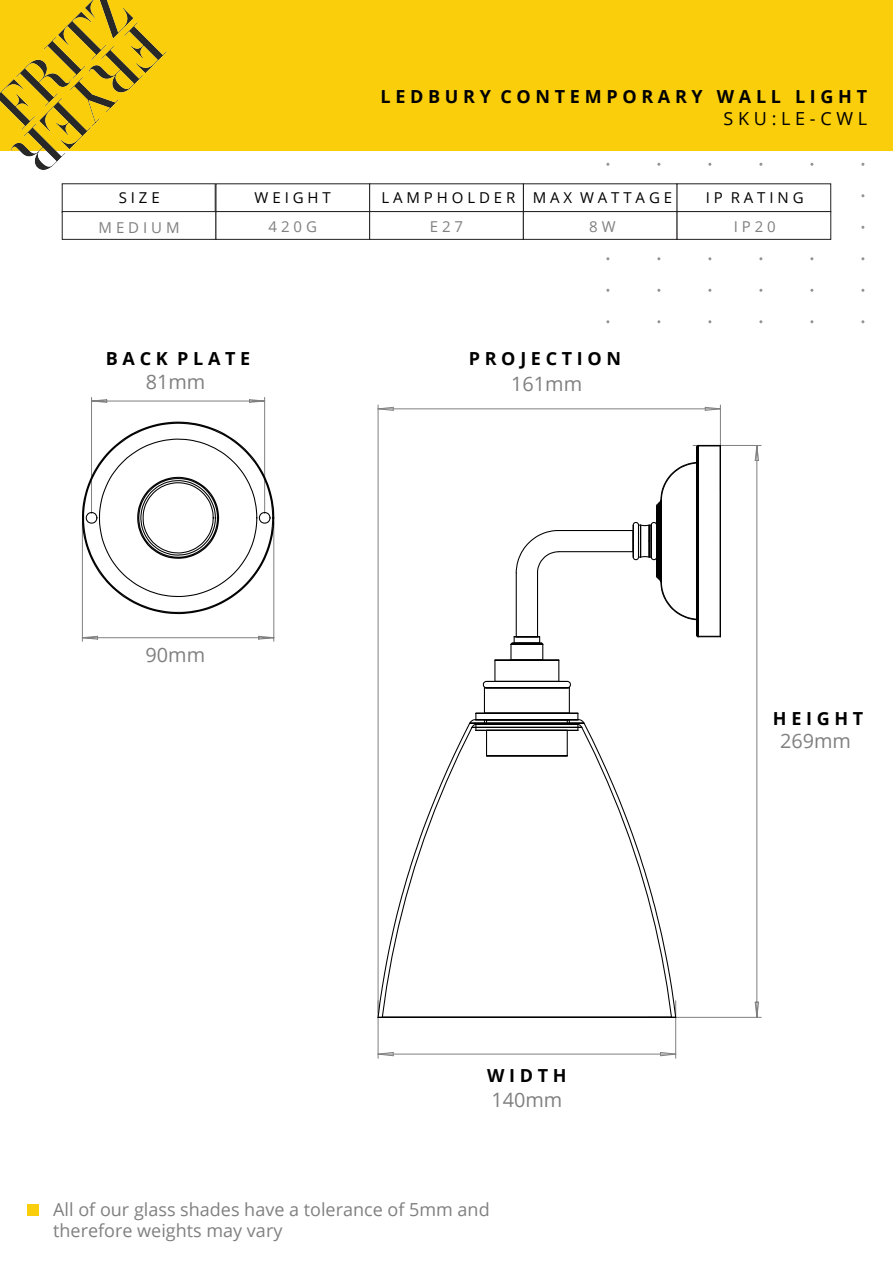
<style>
.page{position:relative;width:893px;height:1263px;background:#fff}
.page>*{position:absolute;margin:0;border:0;box-sizing:border-box;transform-origin:0 0}
.t1{font:19.8px "Open Sans";color:#808080}
.t2{font:18px/21.6px "Open Sans";color:#808080}
.t3{font:700 18px "Open Sans";color:#000}
.t4{font:18px "Open Sans";color:#000}
.t5{font:15px "Open Sans";color:#000}
.t6{font:15px "Open Sans";color:#808080}
</style>
<div class="page">
<div style="left:0;top:0;width:893px;height:150px;background:#face0b"></div>
<img style="left:0;top:0;width:182px;height:190px">
<div style="left:62px;top:183px;width:154px;height:30px;background:#fff"></div>
<div style="left:62px;top:211px;width:154px;height:29px;background:#fff;border:1px solid #221f1f"></div>
<div style="left:216px;top:211px;width:154px;height:29px;background:#fff;border:1px solid #221f1f"></div>
<div style="left:369px;top:211px;width:155px;height:29px;background:#fff;border:1px solid #221f1f"></div>
<div style="left:523px;top:211px;width:154px;height:29px;background:#fff;border:1px solid #221f1f"></div>
<div style="left:677px;top:211px;width:154px;height:29px;background:#fff;border:1px solid #221f1f"></div>
<svg style="left:81px;top:397px;width:194px;height:245px"></svg>
<svg style="left:660px;top:1052px;width:15px;height:4px"></svg>
<svg style="left:377px;top:1051px;width:17px;height:5px"></svg>
<hr style="left:378px;top:1054px;width:298px;height:1px;background:#808080">
<hr style="left:675px;top:1001px;width:1px;height:57px;background:#808080">
<hr style="left:378px;top:1001px;width:1px;height:57px;background:#808080">
<svg style="left:704px;top:406px;width:16px;height:5px"></svg>
<svg style="left:377px;top:406px;width:17px;height:5px"></svg>
<hr style="left:378px;top:408px;width:342px;height:1px;background:#808080">
<hr style="left:720px;top:405px;width:1px;height:85px;background:#808080">
<hr style="left:378px;top:405px;width:1px;height:608px;background:#808080">
<svg style="left:677px;top:445px;width:85px;height:573px"></svg>
<hr style="left:472px;top:727px;width:110px;height:1px;background:#000">
<hr style="left:378px;top:1017px;width:298px;height:1px;background:#000">
<hr style="left:487px;top:755px;width:80px;height:1px;background:#000">
<hr style="left:484px;top:687px;width:85px;height:1px;background:#000">
<hr style="left:476px;top:730px;width:102px;height:1px;background:#000">
<hr style="left:487px;top:681px;width:80px;height:1px;background:#000">
<hr style="left:487px;top:723px;width:80px;height:1px;background:#000">
<hr style="left:476px;top:713px;width:102px;height:1px;background:#000">
<hr style="left:476px;top:719px;width:102px;height:1px;background:#000">
<hr style="left:495px;top:660px;width:64px;height:1px;background:#000">
<hr style="left:656px;top:506px;width:1px;height:70px;background:#000">
<hr style="left:658px;top:504px;width:1px;height:74px;background:#000">
<hr style="left:657px;top:506px;width:1px;height:70px;background:#000">
<hr style="left:661px;top:502px;width:1px;height:78px;background:#000">
<hr style="left:696px;top:446px;width:1px;height:190px;background:#000">
<hr style="left:660px;top:502px;width:1px;height:78px;background:#000">
<hr style="left:720px;top:445px;width:1px;height:192px;background:#000">
<hr style="left:697px;top:445px;width:2px;height:192px;background:#000">
<svg style="left:515px;top:530px;width:45px;height:44px"></svg>
<hr style="left:537px;top:573px;width:1px;height:64px;background:#000">
<hr style="left:516px;top:573px;width:1px;height:64px;background:#000">
<hr style="left:559px;top:551px;width:74px;height:1px;background:#000">
<hr style="left:559px;top:530px;width:74px;height:1px;background:#000">
<svg style="left:377px;top:680px;width:111px;height:338px"></svg>
<svg style="left:566px;top:680px;width:111px;height:338px"></svg>
<svg style="left:494px;top:660px;width:1px;height:21px"></svg>
<svg style="left:558px;top:661px;width:1px;height:20px"></svg>
<svg style="left:509px;top:636px;width:35px;height:24px"></svg>
<svg style="left:632px;top:521px;width:24px;height:40px"></svg>
<hr style="left:651px;top:525px;width:1px;height:32px;background:#000">
<hr style="left:659px;top:504px;width:1px;height:74px;background:#000">
<svg style="left:656px;top:461px;width:40px;height:46px"></svg>
<svg style="left:656px;top:575px;width:40px;height:46px"></svg>
<svg style="left:695px;top:444px;width:25px;height:4px"></svg>
<svg style="left:696px;top:635px;width:24px;height:3px"></svg>
<div style="left:27px;top:1205px;width:11px;height:11px;background:#face0b"></div>
<p class="t3" style="left:380px;top:84px;width:488px">L E D B U R Y C O N T E M P O R A R Y W A L L L I G H T</p>
<p class="t4" style="left:724px;top:106px;width:145px">S K U : L E - C W L</p>
<p class="t5" style="left:119px;top:187px;width:43px">S I Z E</p>
<p class="t5" style="left:255px;top:187px;width:78px">W E I G H T</p>
<p class="t5" style="left:381px;top:187px;width:292px">L A M P H O L D E R M A X W A T T A G E</p>
<p class="t5" style="left:706px;top:187px;width:99px">I P R A T I N G</p>
<p class="t6" style="left:99px;top:217px;width:82px">M E D I U M</p>
<p class="t6" style="left:269px;top:217px;width:50px">4 2 0 G</p>
<p class="t6" style="left:430px;top:217px;width:35px">E 2 7</p>
<p class="t6" style="left:589px;top:217px;width:28px">8 W</p>
<p class="t6" style="left:734px;top:217px;width:44px">I P 2 0</p>
<p class="t3" style="left:106px;top:346px;width:146px">B A C K P L A T E</p>
<p class="t1" style="left:146px;top:368px;width:61px">81mm</p>
<p class="t1" style="left:146px;top:641px;width:61px">90mm</p>
<p class="t3" style="left:469px;top:346px;width:154px">P R O J E C T I O N</p>
<p class="t1" style="left:511px;top:370px;width:72px">161mm</p>
<p class="t3" style="left:487px;top:1063px;width:81px">W I D T H</p>
<p class="t1" style="left:491px;top:1086px;width:72px">140mm</p>
<p class="t2" style="left:53px;top:1198px;width:438px">All of our glass shades have a tolerance of 5mm and therefore weights may vary</p>
<p class="t3" style="left:773px;top:705px;width:92px">H E I G H T</p>
<p class="t1" style="left:780px;top:727px;width:72px">269mm</p>
</div>
